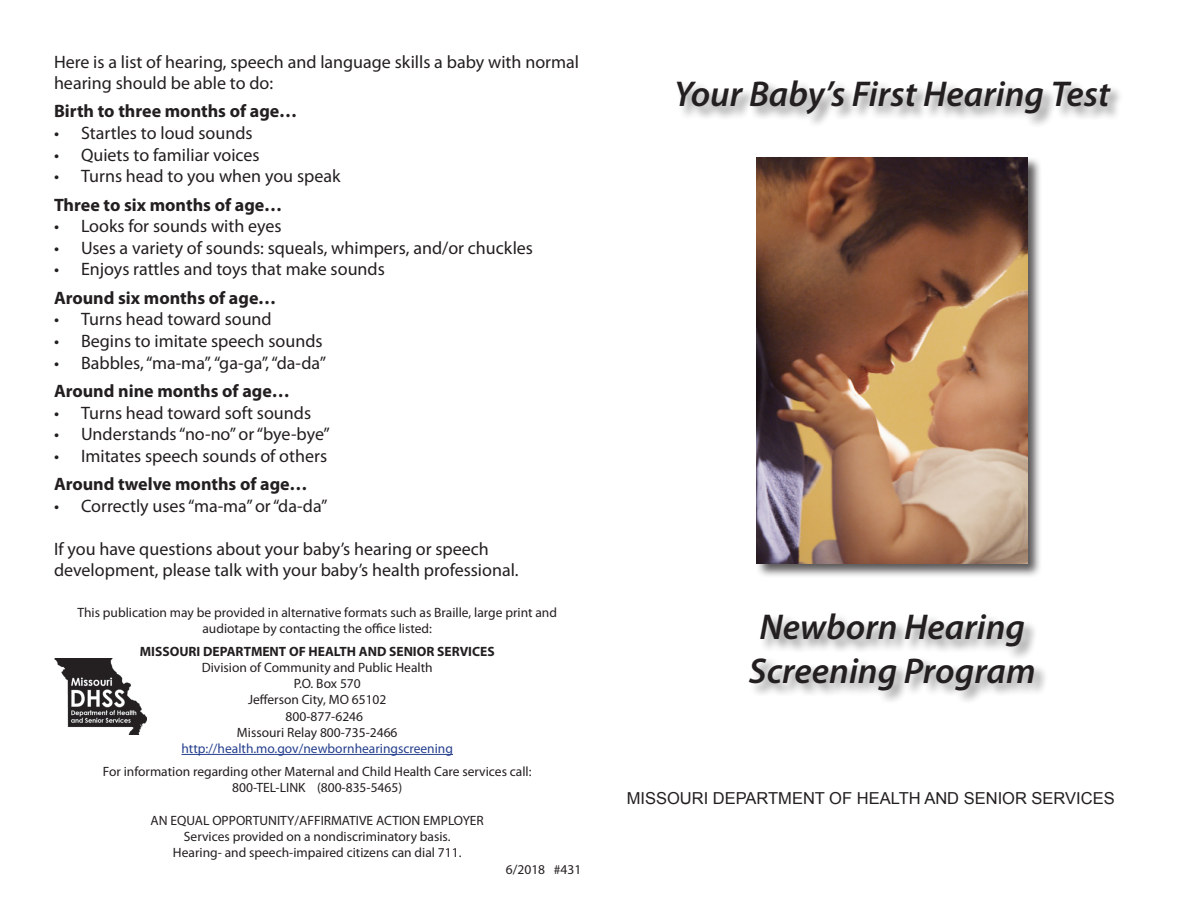
<style>
.page{position:relative;width:1188px;height:918px;background:#fff}
.page>*{position:absolute;margin:0;border:0;box-sizing:border-box;transform-origin:0 0}
.t1{font:italic 600 36px "Myriad Pro";color:#231f20}
.t2{font:18px/21.6px "Myriad Pro";color:#231f20}
.t3{font:700 18px "Myriad Pro";color:#231f20}
.t4{font:16.5px "Arial";color:#231f20}
.t5{font:13.5px/16.2px "Myriad Pro";color:#231f20;text-align:center}
.t6{font:13.5px "Myriad Pro";color:#253f8e}
.t7{font:700 13.5px "Myriad Pro";color:#231f20}
</style>
<div class="page">
<div style="left:676px;top:80px;width:449px;height:48px;background:#231f20;opacity:.5"></div>
<div style="left:749px;top:613px;width:299px;height:92px;background:#231f20;opacity:.5"></div>
<hr style="left:181px;top:754px;width:272px;height:1px;background:#253f8e">
<div style="left:755px;top:156px;width:287px;height:422px;background:#231f20;opacity:.75"></div>
<img style="left:757px;top:157px;width:270px;height:406px">
<img style="left:54px;top:658px;width:93px;height:77px">
<p class="t2" style="left:54px;top:50px;width:527px">Here is a list of hearing, speech and language skills a baby with normal hearing should be able to do:</p>
<p class="t3" style="left:54px;top:100px;width:245px">Birth to three months of age…</p>
<p class="t2" style="left:54px;top:122px;width:200px">• Startles to loud sounds</p>
<p class="t2" style="left:54px;top:144px;width:207px">• Quiets to familiar voices</p>
<p class="t2" style="left:54px;top:165px;width:288px">• Turns head to you when you speak</p>
<p class="t3" style="left:54px;top:193px;width:230px">Three to six months of age…</p>
<p class="t2" style="left:54px;top:215px;width:229px">• Looks for sounds with eyes</p>
<p class="t2" style="left:54px;top:237px;width:481px">• Uses a variety of sounds: squeals, whimpers, and/or chuckles</p>
<p class="t2" style="left:54px;top:258px;width:332px">• Enjoys rattles and toys that make sounds</p>
<p class="t3" style="left:54px;top:286px;width:224px">Around six months of age…</p>
<p class="t2" style="left:54px;top:308px;width:219px">• Turns head toward sound</p>
<p class="t2" style="left:54px;top:330px;width:270px">• Begins to imitate speech sounds</p>
<p class="t2" style="left:54px;top:351px;width:274px">• Babbles, “ma-ma”, “ga-ga”, “da-da”</p>
<p class="t3" style="left:54px;top:379px;width:237px">Around nine months of age…</p>
<p class="t2" style="left:54px;top:401px;width:259px">• Turns head toward soft sounds</p>
<p class="t2" style="left:54px;top:423px;width:277px">• Understands “no-no” or “bye-bye”</p>
<p class="t2" style="left:54px;top:445px;width:275px">• Imitates speech sounds of others</p>
<p class="t3" style="left:54px;top:472px;width:255px">Around twelve months of age…</p>
<p class="t2" style="left:54px;top:495px;width:275px">• Correctly uses “ma-ma” or “da-da”</p>
<p class="t2" style="left:54px;top:538px;width:436px">If you have questions about your baby’s hearing or speech</p>
<p class="t2" style="left:54px;top:559px;width:466px">development, please talk with your baby’s health professional.</p>
<p class="t5" style="left:77px;top:604px;width:481px">This publication may be provided in alternative formats such as Braille, large print and audiotape by contacting the office listed:</p>
<p class="t7" style="left:140px;top:643px;width:356px">MISSOURI DEPARTMENT OF HEALTH AND SENIOR SERVICES</p>
<p class="t5" style="left:202px;top:659px;width:232px">Division of Community and Public Health</p>
<p class="t5" style="left:294px;top:675px;width:69px">P.O. Box 570</p>
<p class="t5" style="left:248px;top:692px;width:140px">Jefferson City, MO 65102</p>
<p class="t5" style="left:286px;top:708px;width:79px">800-877-6246</p>
<p class="t5" style="left:237px;top:724px;width:162px">Missouri Relay 800-735-2466</p>
<p class="t6" style="left:181px;top:740px;width:273px">http://health.mo.gov/newbornhearingscreening</p>
<p class="t5" style="left:103px;top:763px;width:430px">For information regarding other Maternal and Child Health Care services call:</p>
<p class="t5" style="left:232px;top:779px;width:172px">800-TEL-LINK (800-835-5465)</p>
<p class="t5" style="left:151px;top:812px;width:335px">AN EQUAL OPPORTUNITY/AFFIRMATIVE ACTION EMPLOYER</p>
<p class="t5" style="left:184px;top:828px;width:268px">Services provided on a nondiscriminatory basis.</p>
<p class="t5" style="left:173px;top:844px;width:290px">Hearing- and speech-impaired citizens can dial 711.</p>
<p class="t5" style="left:506px;top:861px;width:77px">6/2018 #431</p>
<p class="t1" style="left:674px;top:71px;width:437px">Your Baby’s First Hearing Test</p>
<p class="t1" style="left:759px;top:604px;width:267px">Newborn Hearing</p>
<p class="t1" style="left:749px;top:648px;width:288px">Screening Program</p>
<p class="t4" style="left:627px;top:787px;width:490px">MISSOURI DEPARTMENT OF HEALTH AND SENIOR SERVICES</p>
</div>
